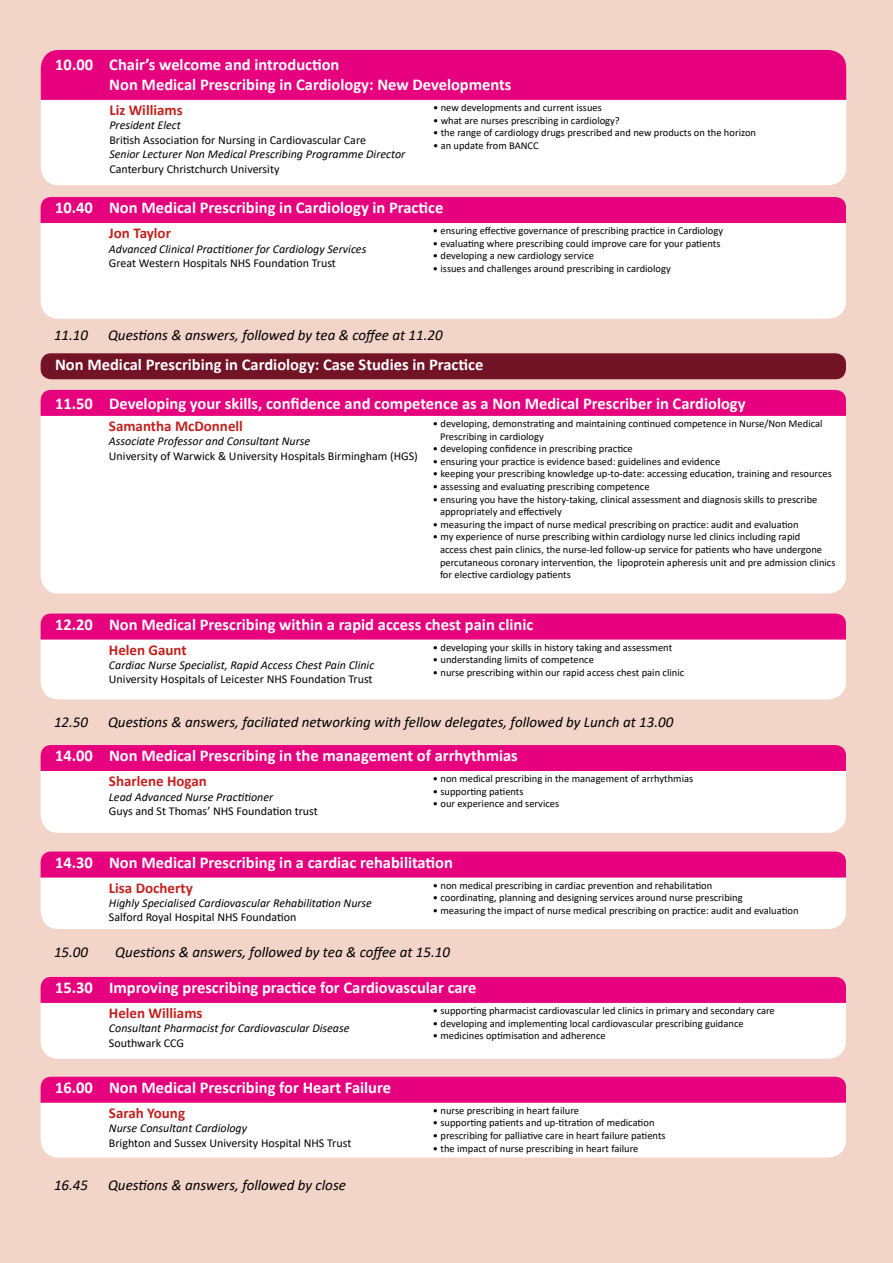
<style>
.page{position:relative;width:893px;height:1263px;background:#f2d4c8}
.page>*{position:absolute;margin:0;border:0;box-sizing:border-box;transform-origin:0 0}
.t1{font:700 16.5px/19.8px "Calibri";color:#fff}
.t2{font:italic 15px "Calibri";color:#000}
.t3{font:700 15px "Calibri";color:#c0221f}
.t4{font:italic 12px "Calibri";color:#000}
.t5{font:12px "Calibri";color:#000}
.t6{font:10.5px/12.6px "Calibri";color:#000}
</style>
<div class="page">
<svg style="left:41px;top:851px;width:805px;height:78px;background:#f6a9d3"></svg>
<div style="left:41px;top:771px;width:805px;height:62px;background:#fff"></div>
<div style="left:41px;top:745px;width:805px;height:26px;background:#e6007d"></div>
<svg style="left:41px;top:1077px;width:805px;height:80px;background:#f6acd5"></svg>
<svg style="left:41px;top:977px;width:805px;height:82px;background:#f7aed5"></svg>
<div style="left:41px;top:639px;width:805px;height:60px;background:#fff"></div>
<div style="left:41px;top:613px;width:805px;height:26px;background:#e6007d"></div>
<div style="left:41px;top:416px;width:805px;height:178px;background:#fff"></div>
<div style="left:41px;top:390px;width:805px;height:26px;background:#e6007d"></div>
<div style="left:41px;top:353px;width:805px;height:26px;background:#721326;border-radius:11px"></div>
<div style="left:41px;top:225px;width:805px;height:94px;background:#fff"></div>
<svg style="left:40px;top:50px;width:806px;height:175px;background:#f38dc2"></svg>
<h1 class="t1" style="left:109px;top:55px;width:404px;text-indent:-54px">10.00 Chair’s welcome and introduction<br>Non Medical Prescribing in Cardiology: New Developments</h1>
<p class="t6" style="left:433px;top:101px;width:170px">• new developments and current issues</p>
<p class="t6" style="left:433px;top:113px;width:188px">• what are nurses prescribing in cardiology?</p>
<p class="t6" style="left:433px;top:126px;width:324px">• the range of cardiology drugs prescribed and new products on the horizon</p>
<p class="t6" style="left:433px;top:139px;width:107px">• an update from BANCC</p>
<h2 class="t3" style="left:109px;top:99px;width:75px">Liz Williams</h2>
<p class="t4" style="left:109px;top:117px;width:73px">President Elect</p>
<p class="t5" style="left:109px;top:131px;width:258px">British Association for Nursing in Cardiovascular Care</p>
<p class="t4" style="left:109px;top:146px;width:297px">Senior Lecturer Non Medical Prescribing Programme Director</p>
<p class="t5" style="left:109px;top:160px;width:172px">Canterbury Christchurch University</p>
<h1 class="t1" style="left:55px;top:198px;width:390px">10.40 Non Medical Prescribing in Cardiology in Practice</h1>
<p class="t6" style="left:433px;top:224px;width:292px">• ensuring effective governance of prescribing practice in Cardiology</p>
<p class="t6" style="left:433px;top:237px;width:289px">• evaluating where prescribing could improve care for your patients</p>
<p class="t6" style="left:433px;top:249px;width:163px">• developing a new cardiology service</p>
<p class="t6" style="left:433px;top:262px;width:239px">• issues and challenges around prescribing in cardiology</p>
<h2 class="t3" style="left:109px;top:223px;width:64px">Jon Taylor</h2>
<p class="t4" style="left:109px;top:240px;width:259px">Advanced Clinical Practitioner for Cardiology Services</p>
<p class="t5" style="left:109px;top:255px;width:228px">Great Western Hospitals NHS Foundation Trust</p>
<h2 class="t2" style="left:54px;top:325px;width:36px">11.10</h2>
<h2 class="t2" style="left:108px;top:325px;width:336px">Questions &amp; answers, followed by tea &amp; coffee at 11.20</h2>
<h1 class="t1" style="left:55px;top:354px;width:430px">Non Medical Prescribing in Cardiology: Case Studies in Practice</h1>
<h1 class="t1" style="left:55px;top:393px;width:692px">11.50 Developing your skills, confidence and competence as a Non Medical Prescriber in Cardiology</h1>
<p class="t6" style="left:440px;top:417px;width:384px;text-indent:-7px">• developing, demonstrating and maintaining continued competence in Nurse/Non Medical<br>Prescribing in cardiology</p>
<p class="t6" style="left:433px;top:442px;width:201px">• developing confidence in prescribing practice</p>
<p class="t6" style="left:433px;top:455px;width:289px">• ensuring your practice is evidence based: guidelines and evidence</p>
<p class="t6" style="left:433px;top:467px;width:400px">• keeping your prescribing knowledge up-to-date: accessing education, training and resources</p>
<p class="t6" style="left:433px;top:480px;width:218px">• assessing and evaluating prescribing competence</p>
<p class="t6" style="left:440px;top:492px;width:379px;text-indent:-7px">• ensuring you have the history-taking, clinical assessment and diagnosis skills to prescribe appropriately and effectively</p>
<p class="t6" style="left:433px;top:518px;width:367px">• measuring the impact of nurse medical prescribing on practice: audit and evaluation</p>
<p class="t6" style="left:440px;top:530px;width:397px;text-indent:-7px">• my experience of nurse prescribing within cardiology nurse led clinics including rapid<br>access chest pain clinics, the nurse-led follow-up service for patients who have undergone percutaneous coronary intervention, the lipoprotein apheresis unit and pre admission clinics for elective cardiology patients</p>
<h2 class="t3" style="left:109px;top:415px;width:136px">Samantha McDonnell</h2>
<p class="t4" style="left:109px;top:433px;width:203px">Associate Professor and Consultant Nurse</p>
<p class="t5" style="left:109px;top:447px;width:310px">University of Warwick &amp; University Hospitals Birmingham (HGS)</p>
<h1 class="t1" style="left:55px;top:614px;width:480px">12.20 Non Medical Prescribing within a rapid access chest pain clinic</h1>
<p class="t6" style="left:433px;top:640px;width:241px">• developing your skills in history taking and assessment</p>
<p class="t6" style="left:433px;top:653px;width:163px">• understanding limits of competence</p>
<p class="t6" style="left:433px;top:666px;width:253px">• nurse prescribing within our rapid access chest pain clinic</p>
<h2 class="t3" style="left:109px;top:639px;width:79px">Helen Gaunt</h2>
<p class="t4" style="left:109px;top:657px;width:267px">Cardiac Nurse Specialist, Rapid Access Chest Pain Clinic</p>
<p class="t5" style="left:109px;top:671px;width:265px">University Hospitals of Leicester NHS Foundation Trust</p>
<h2 class="t2" style="left:54px;top:711px;width:36px">12.50</h2>
<h2 class="t2" style="left:108px;top:711px;width:567px">Questions &amp; answers, faciliated networking with fellow delegates, followed by Lunch at 13.00</h2>
<h1 class="t1" style="left:55px;top:746px;width:464px">14.00 Non Medical Prescribing in the management of arrhythmias</h1>
<p class="t6" style="left:433px;top:772px;width:262px">• non medical prescribing in the management of arrhythmias</p>
<p class="t6" style="left:433px;top:785px;width:92px">• supporting patients</p>
<p class="t6" style="left:433px;top:797px;width:128px">• our experience and services</p>
<h2 class="t3" style="left:109px;top:770px;width:99px">Sharlene Hogan</h2>
<p class="t4" style="left:109px;top:788px;width:166px">Lead Advanced Nurse Practitioner</p>
<p class="t5" style="left:109px;top:803px;width:210px">Guys and St Thomas’ NHS Foundation trust</p>
<h1 class="t1" style="left:55px;top:852px;width:399px">14.30 Non Medical Prescribing in a cardiac rehabilitation</h1>
<p class="t6" style="left:433px;top:878px;width:281px">• non medical prescribing in cardiac prevention and rehabilitation</p>
<p class="t6" style="left:433px;top:891px;width:311px">• coordinating, planning and designing services around nurse prescribing</p>
<p class="t6" style="left:433px;top:904px;width:367px">• measuring the impact of nurse medical prescribing on practice: audit and evaluation</p>
<h2 class="t3" style="left:109px;top:877px;width:85px">Lisa Docherty</h2>
<p class="t4" style="left:109px;top:895px;width:265px">Highly Specialised Cardiovascular Rehabilitation Nurse</p>
<p class="t5" style="left:109px;top:909px;width:189px">Salford Royal Hospital NHS Foundation</p>
<h2 class="t2" style="left:54px;top:942px;width:36px">15.00</h2>
<h2 class="t2" style="left:115px;top:942px;width:336px">Questions &amp; answers, followed by tea &amp; coffee at 15.10</h2>
<h1 class="t1" style="left:55px;top:978px;width:423px">15.30 Improving prescribing practice for Cardiovascular care</h1>
<p class="t6" style="left:433px;top:1004px;width:343px">• supporting pharmacist cardiovascular led clinics in primary and secondary care</p>
<p class="t6" style="left:433px;top:1016px;width:312px">• developing and implementing local cardiovascular prescribing guidance</p>
<p class="t6" style="left:433px;top:1029px;width:174px">• medicines optimisation and adherence</p>
<h2 class="t3" style="left:109px;top:1002px;width:95px">Helen Williams</h2>
<p class="t4" style="left:109px;top:1020px;width:242px">Consultant Pharmacist for Cardiovascular Disease</p>
<p class="t5" style="left:109px;top:1034px;width:77px">Southwark CCG</p>
<h1 class="t1" style="left:55px;top:1077px;width:338px">16.00 Non Medical Prescribing for Heart Failure</h1>
<h2 class="t3" style="left:109px;top:1102px;width:78px">Sarah Young</h2>
<p class="t4" style="left:109px;top:1120px;width:140px">Nurse Consultant Cardiology</p>
<p class="t5" style="left:109px;top:1134px;width:244px">Brighton and Sussex University Hospital NHS Trust</p>
<h2 class="t2" style="left:54px;top:1175px;width:36px">16.45</h2>
<h2 class="t2" style="left:108px;top:1175px;width:239px">Questions &amp; answers, followed by close</h2>
<p class="t6" style="left:433px;top:1104px;width:148px">• nurse prescribing in heart failure</p>
<p class="t6" style="left:433px;top:1116px;width:223px">• supporting patients and up-titration of medication</p>
<p class="t6" style="left:433px;top:1129px;width:234px">• prescribing for palliative care in heart failure patients</p>
<p class="t6" style="left:433px;top:1141px;width:207px">• the impact of nurse prescribing in heart failure</p>
</div>
